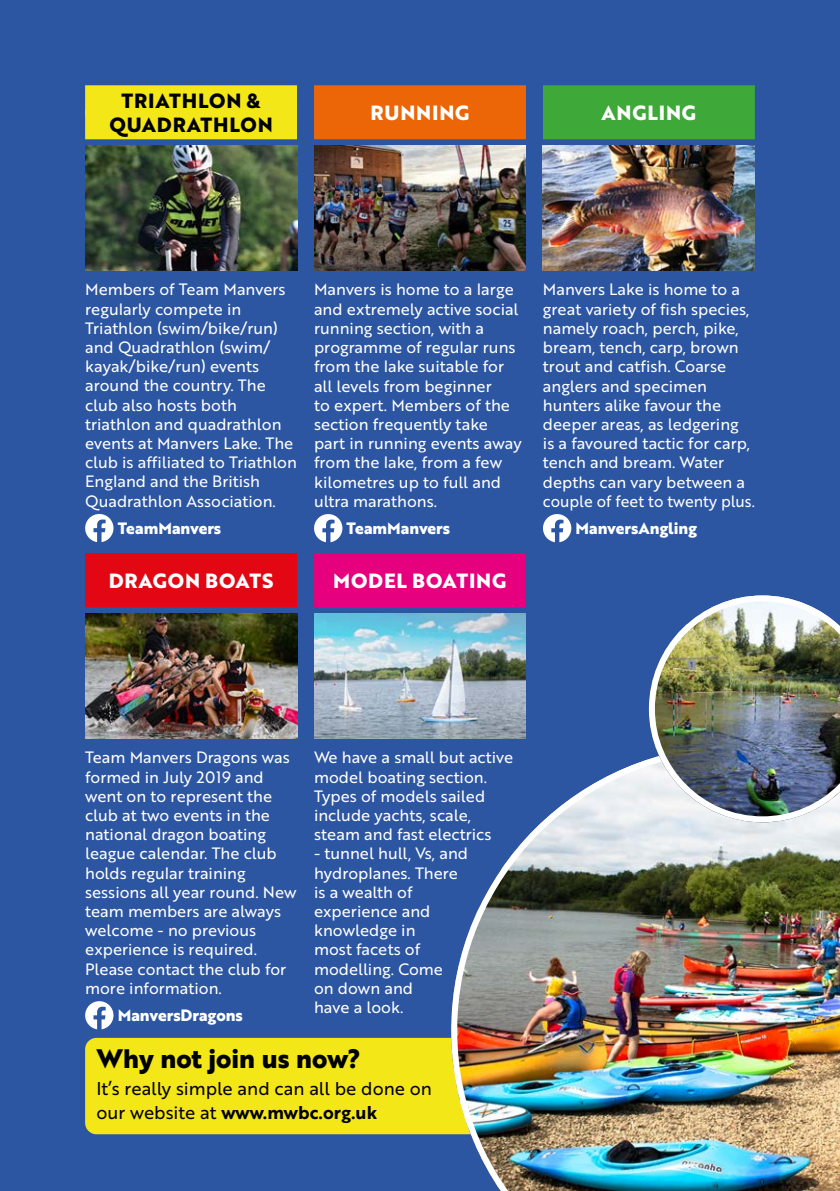
<style>
.page{position:relative;width:840px;height:1191px;background:#fff}
.page>*{position:absolute;margin:0;border:0;box-sizing:border-box;transform-origin:0 0}
.t1{font:700 26px "Brother 1816 Extra";color:#000}
.t2{font:700 20px "Brother 1816 Extra";letter-spacing:.04em;color:#fff}
.t3{font:700 20px/24px "Brother 1816 Extra";letter-spacing:.04em;color:#000;text-align:center}
.t4{font:18px "Brother 1816 Regular";color:#000}
.t5{font:18px "Brother 1816 Bold";color:#000}
.t6{font:16px/19.2px "Brother 1816 Regular";color:#fff}
.t7{font:700 16px "Brother 1816 Extra";color:#fff}
.s1{font-family:"Brother 1816 Regular"}
</style>
<div class="page">
<div style="left:0;top:0;width:839px;height:1191px;background:#2c55a2"></div>
<div style="left:85px;top:85px;width:212px;height:30px;background:#f4e718"></div>
<div style="left:85px;top:109px;width:212px;height:30px;background:#f4e718"></div>
<img style="left:85px;top:146px;width:212px;height:124px">
<svg style="left:85px;top:514px;width:28px;height:28px"></svg>
<div style="left:314px;top:85px;width:211px;height:54px;background:#ec6608"></div>
<img style="left:314px;top:146px;width:211px;height:125px">
<svg style="left:314px;top:514px;width:28px;height:28px"></svg>
<div style="left:542px;top:85px;width:212px;height:54px;background:#3ea938"></div>
<img style="left:542px;top:146px;width:212px;height:125px">
<svg style="left:543px;top:514px;width:28px;height:28px"></svg>
<div style="left:85px;top:553px;width:212px;height:54px;background:#e30613"></div>
<img style="left:85px;top:614px;width:212px;height:124px">
<svg style="left:85px;top:1001px;width:28px;height:28px"></svg>
<div style="left:314px;top:553px;width:211px;height:54px;background:#e6007d"></div>
<img style="left:314px;top:614px;width:211px;height:124px">
<div style="left:85px;top:1037px;width:407px;height:97px;background:#f4e718;border-radius:11px"></div>
<img style="left:451px;top:759px;width:388px;height:432px">
<img style="left:648px;top:595px;width:191px;height:227px">
<p class="t3" style="left:109px;top:88px;width:165px">TRIATHLON &amp;<br>QUADRATHLON</p>
<p class="t2" style="left:370px;top:97px;width:100px">RUNNING</p>
<p class="t2" style="left:601px;top:97px;width:96px">ANGLING</p>
<p class="t6" style="left:85px;top:279px;width:213px">Members of Team Manvers regularly compete in<br>Triathlon (swim/bike/run) and Quadrathlon (swim/ kayak/bike/run) events around the country. The club also hosts both triathlon and quadrathlon events at Manvers Lake. The club is affiliated to Triathlon<br>England and the British<br>Quadrathlon Association.</p>
<p class="t7" style="left:118px;top:516px;width:105px">TeamManvers</p>
<p class="t2" style="left:109px;top:565px;width:166px">DRAGON BOATS</p>
<p class="t6" style="left:314px;top:279px;width:209px">Manvers is home to a large and extremely active social running section, with a programme of regular runs from the lake suitable for all levels from beginner<br>to expert. Members of the section frequently take part in running events away from the lake, from a few kilometres up to full and ultra marathons.</p>
<p class="t7" style="left:346px;top:516px;width:105px">TeamManvers</p>
<p class="t2" style="left:333px;top:565px;width:174px">MODEL BOATING</p>
<p class="t6" style="left:542px;top:279px;width:213px">Manvers Lake is home to a great variety of fish species, namely roach, perch, pike, bream, tench, carp, brown trout and catfish. Coarse anglers and specimen hunters alike favour the deeper areas, as ledgering<br>is a favoured tactic for carp, tench and bream. Water depths can vary between a couple of feet to twenty plus.</p>
<p class="t7" style="left:575px;top:516px;width:123px">ManversAngling</p>
<p class="t6" style="left:85px;top:747px;width:213px">Team Manvers Dragons was formed in July 2019 and went on to represent the club at two events in the national dragon boating league calendar. The club holds regular training sessions all year round. New team members are always welcome - no previous experience is required.<br>Please contact the club for more information.</p>
<p class="t7" style="left:118px;top:1003px;width:127px">ManversDragons</p>
<p class="t6" style="left:314px;top:747px;width:200px">We have a small but active model boating section.<br>Types of models sailed include yachts, scale, steam and fast electrics</p>
<p class="t6" style="left:314px;top:843px;width:155px">- tunnel hull, Vs, and hydroplanes. There is a wealth of experience and knowledge in<br>most facets of modelling. Come<br>on down and<br>have a look.</p>
<h1 class="t1" style="left:96px;top:1038px;width:266px">Why not join us now?</h1>
<p class="t4" style="left:96px;top:1075px;width:337px">It’s really simple and can all be done on</p>
<p class="t5" style="left:96px;top:1099px;width:282px"><span class="s1">our website at</span> www.mwbc.org.uk</p>
</div>
